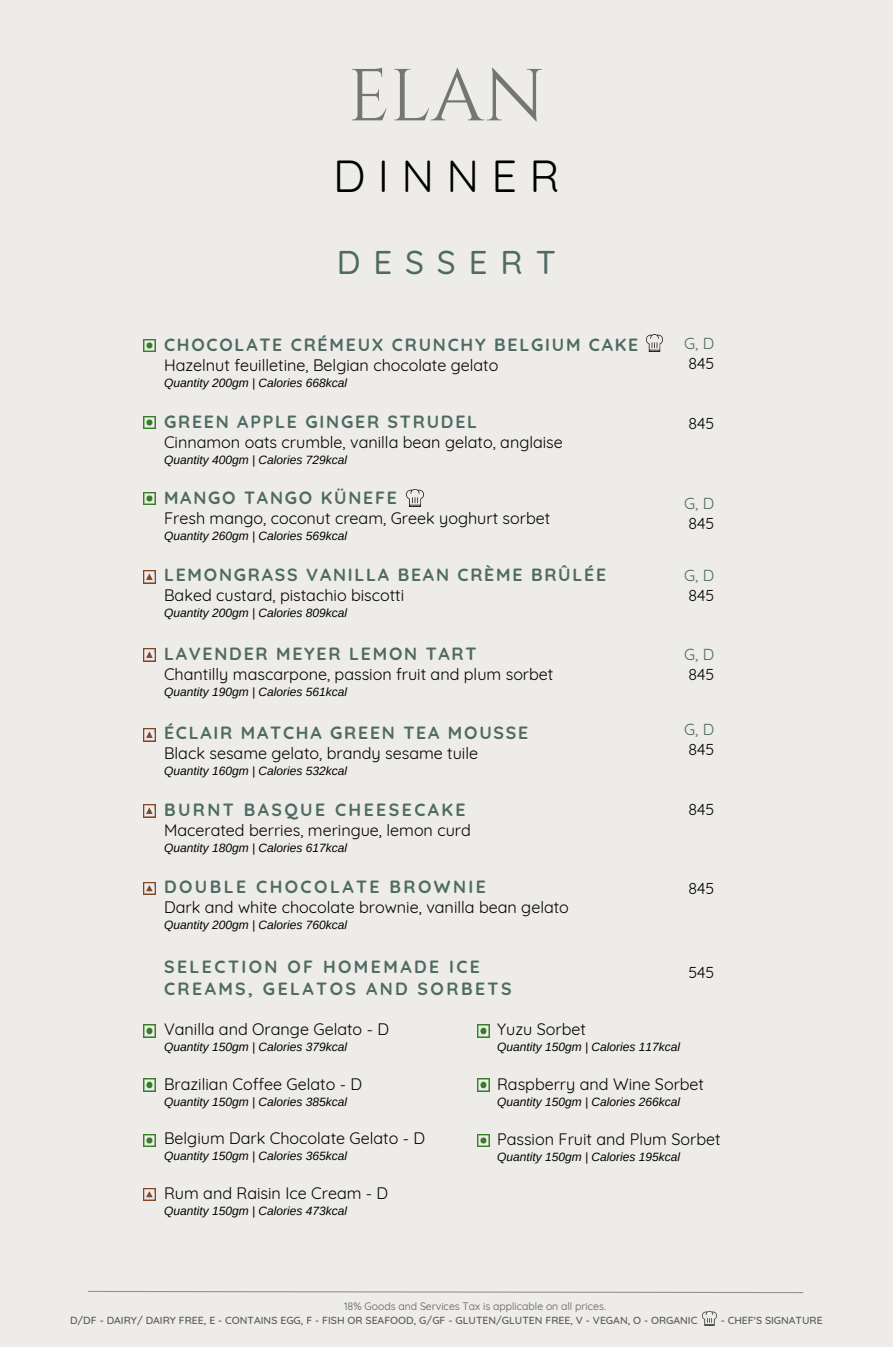
<style>
.page{position:relative;width:893px;height:1348px;background:#fff}
.page>*{position:absolute;margin:0;border:0;box-sizing:border-box;transform-origin:0 0}
.t1{font:73.5px "Cinzel";color:#757575}
.t2{font:45px "Quicksand";letter-spacing:.275em;color:#000}
.t3{font:500 33px "Quicksand";letter-spacing:.39em;color:#4f6a64}
.t4{font:700 17.7px "Quicksand";letter-spacing:.1em;color:#4f6a64}
.t5{font:700 17.7px/22px "Quicksand";letter-spacing:.135em;color:#4f6a64}
.t6{font:16.2px "Quicksand";color:#000}
.t7{font:15.9px "Quicksand";color:#000}
.t8{font:15.9px "Quicksand";color:#4f6a64}
.t9{font:italic 12px "Arimo";color:#000}
.t10{font:500 10.5px "Quicksand";color:#5a5a5a}
.t11{font:10.5px "Quicksand";color:#5a5a5a}
</style>
<div class="page">
<div style="left:0;top:0;width:892px;height:1347px;background:#edece8"></div>
<svg style="left:143px;top:1188px;width:13px;height:13px"></svg>
<svg style="left:143px;top:1079px;width:13px;height:12px"></svg>
<svg style="left:143px;top:1025px;width:13px;height:12px"></svg>
<svg style="left:477px;top:1025px;width:12px;height:12px"></svg>
<svg style="left:477px;top:1079px;width:12px;height:12px"></svg>
<svg style="left:477px;top:1134px;width:12px;height:12px"></svg>
<svg style="left:143px;top:339px;width:13px;height:13px"></svg>
<svg style="left:143px;top:492px;width:13px;height:12px"></svg>
<svg style="left:143px;top:805px;width:13px;height:12px"></svg>
<svg style="left:143px;top:882px;width:13px;height:13px"></svg>
<svg style="left:143px;top:416px;width:13px;height:13px"></svg>
<svg style="left:143px;top:729px;width:13px;height:12px"></svg>
<svg style="left:143px;top:649px;width:13px;height:12px"></svg>
<svg style="left:143px;top:571px;width:13px;height:12px"></svg>
<svg style="left:87px;top:1290px;width:717px;height:3px"></svg>
<img style="left:702px;top:1311px;width:15px;height:15px">
<img style="left:646px;top:334px;width:17px;height:17px">
<img style="left:406px;top:489px;width:17px;height:17px">
<svg style="left:143px;top:1134px;width:13px;height:12px"></svg>
<p class="t1" style="left:347px;top:49px;width:199px">ELAN</p>
<p class="t2" style="left:333px;top:147px;width:228px">DINNER</p>
<p class="t3" style="left:337px;top:241px;width:221px">DESSERT</p>
<p class="t4" style="left:164px;top:333px;width:476px">CHOCOLATE CRÉMEUX CRUNCHY BELGIUM CAKE</p>
<p class="t6" style="left:164px;top:354px;width:336px">Hazelnut feuilletine, Belgian chocolate gelato</p>
<p class="t9" style="left:164px;top:376px;width:184px">Quantity 200gm | Calories 668kcal</p>
<p class="t4" style="left:164px;top:410px;width:314px">GREEN APPLE GINGER STRUDEL</p>
<p class="t6" style="left:164px;top:431px;width:400px">Cinnamon oats crumble, vanilla bean gelato, anglaise</p>
<p class="t9" style="left:164px;top:453px;width:184px">Quantity 400gm | Calories 729kcal</p>
<p class="t4" style="left:164px;top:487px;width:234px">MANGO TANGO KÜNEFE</p>
<p class="t6" style="left:164px;top:508px;width:388px">Fresh mango, coconut cream, Greek yoghurt sorbet</p>
<p class="t9" style="left:164px;top:530px;width:184px">Quantity 260gm | Calories 569kcal</p>
<p class="t4" style="left:164px;top:564px;width:443px">LEMONGRASS VANILLA BEAN CRÈME BRÛLÉE</p>
<p class="t6" style="left:164px;top:585px;width:242px">Baked custard, pistachio biscotti</p>
<p class="t9" style="left:164px;top:606px;width:184px">Quantity 200gm | Calories 809kcal</p>
<p class="t4" style="left:164px;top:643px;width:314px">LAVENDER MEYER LEMON TART</p>
<p class="t6" style="left:164px;top:664px;width:391px">Chantilly mascarpone, passion fruit and plum sorbet</p>
<p class="t9" style="left:164px;top:685px;width:184px">Quantity 190gm | Calories 561kcal</p>
<p class="t4" style="left:164px;top:721px;width:366px">ÉCLAIR MATCHA GREEN TEA MOUSSE</p>
<p class="t6" style="left:164px;top:743px;width:315px">Black sesame gelato, brandy sesame tuile</p>
<p class="t9" style="left:164px;top:764px;width:184px">Quantity 160gm | Calories 532kcal</p>
<p class="t5" style="left:164px;top:798px;width:303px">BURNT BASQUE CHEESECAKE</p>
<p class="t6" style="left:164px;top:820px;width:308px">Macerated berries, meringue, lemon curd</p>
<p class="t9" style="left:164px;top:841px;width:184px">Quantity 180gm | Calories 617kcal</p>
<p class="t5" style="left:164px;top:875px;width:323px">DOUBLE CHOCOLATE BROWNIE</p>
<p class="t6" style="left:164px;top:897px;width:406px">Dark and white chocolate brownie, vanilla bean gelato</p>
<p class="t9" style="left:164px;top:918px;width:184px">Quantity 200gm | Calories 760kcal</p>
<p class="t8" style="left:684px;top:333px;width:31px">G, D</p>
<p class="t7" style="left:688px;top:353px;width:27px">845</p>
<p class="t7" style="left:688px;top:413px;width:27px">845</p>
<p class="t8" style="left:684px;top:493px;width:31px">G, D</p>
<p class="t7" style="left:688px;top:513px;width:27px">845</p>
<p class="t8" style="left:684px;top:565px;width:31px">G, D</p>
<p class="t7" style="left:688px;top:585px;width:27px">845</p>
<p class="t8" style="left:684px;top:644px;width:31px">G, D</p>
<p class="t7" style="left:688px;top:664px;width:27px">845</p>
<p class="t8" style="left:684px;top:719px;width:31px">G, D</p>
<p class="t7" style="left:688px;top:739px;width:27px">845</p>
<p class="t7" style="left:688px;top:799px;width:27px">845</p>
<p class="t7" style="left:688px;top:878px;width:27px">845</p>
<p class="t5" style="left:164px;top:955px;width:349px">SELECTION OF HOMEMADE ICE<br>CREAMS, GELATOS AND SORBETS</p>
<p class="t6" style="left:164px;top:1018px;width:226px">Vanilla and Orange Gelato - D</p>
<p class="t9" style="left:164px;top:1039px;width:184px">Quantity 150gm | Calories 379kcal</p>
<p class="t6" style="left:164px;top:1073px;width:199px">Brazilian Coffee Gelato - D</p>
<p class="t9" style="left:164px;top:1094px;width:184px">Quantity 150gm | Calories 385kcal</p>
<p class="t6" style="left:164px;top:1128px;width:262px">Belgium Dark Chocolate Gelato - D</p>
<p class="t9" style="left:164px;top:1149px;width:184px">Quantity 150gm | Calories 365kcal</p>
<p class="t6" style="left:164px;top:1183px;width:226px">Rum and Raisin Ice Cream - D</p>
<p class="t9" style="left:164px;top:1204px;width:184px">Quantity 150gm | Calories 473kcal</p>
<p class="t7" style="left:688px;top:962px;width:27px">545</p>
<p class="t6" style="left:497px;top:1018px;width:90px">Yuzu Sorbet</p>
<p class="t9" style="left:497px;top:1040px;width:184px">Quantity 150gm | Calories 117kcal</p>
<p class="t6" style="left:497px;top:1073px;width:208px">Raspberry and Wine Sorbet</p>
<p class="t9" style="left:497px;top:1095px;width:184px">Quantity 150gm | Calories 266kcal</p>
<p class="t6" style="left:497px;top:1128px;width:225px">Passion Fruit and Plum Sorbet</p>
<p class="t9" style="left:497px;top:1150px;width:184px">Quantity 150gm | Calories 195kcal</p>
<p class="t11" style="left:344px;top:1299px;width:263px">18% Goods and Services Tax is applicable on all prices.</p>
<p class="t10" style="left:70px;top:1313px;width:629px">D/DF - DAIRY/ DAIRY FREE, E - CONTAINS EGG, F - FISH OR SEAFOOD, G/GF - GLUTEN/GLUTEN FREE, V - VEGAN, O - ORGANIC</p>
<p class="t10" style="left:720px;top:1313px;width:103px">- CHEF'S SIGNATURE</p>
</div>
